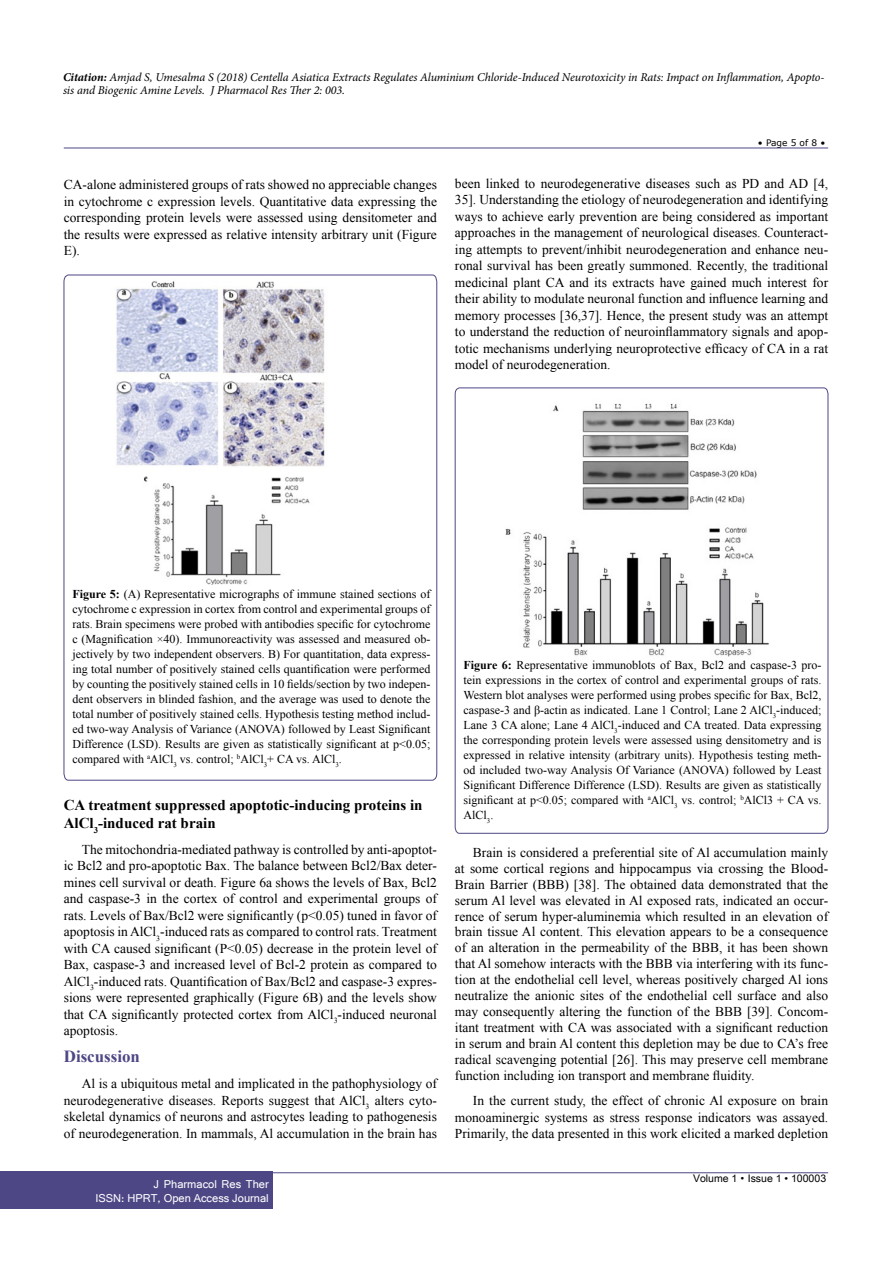
<style>
.page{position:relative;width:893px;height:1263px;background:#fff}
.page>*{position:absolute;margin:0;border:0;box-sizing:border-box;transform-origin:0 0}
.t1{font:700 16.95px "Times New Roman";color:#4d4785}
.t2{font:700 15px/18px "Times New Roman";color:#000}
.t3{font:13.5px/16.5px "Times New Roman";color:#000;text-align:justify}
.t4{font:12px/15px "Times New Roman";color:#000;text-align:justify}
.t5{font:italic 12px/13.5px "Minion Pro";letter-spacing:-.005em;color:#000}
.t6{font:12px/14.2px "Shruti";color:#fff;text-align:right}
.t7{font:10.5px "Arial Unicode MS";color:#000}
.t8{font:9px "MS Reference Sans Serif";color:#000}
.s1{font-weight:700}
.s2{font-family:"Batang"}
</style>
<div class="page">
<hr style="left:64px;top:148px;width:764px;height:1px;background:#4d4785">
<hr style="left:64px;top:1172px;width:764px;height:1px;background:#4d4785">
<div style="left:0;top:1171px;width:273px;height:38px;background:#4d4785"></div>
<svg style="left:64px;top:275px;width:373px;height:505px"></svg>
<svg style="left:455px;top:387px;width:373px;height:447px"></svg>
<img style="left:72px;top:280px;width:358px;height:304px">
<img style="left:502px;top:396px;width:281px;height:263px">
<p class="t5" style="left:63px;top:70px;width:763px"><span class="s1">Citation:</span> Amjad S, Umesalma S (2018) Centella Asiatica Extracts Regulates Aluminium Chloride-Induced Neurotoxicity in Rats: Impact on Inflammation, Apopto&shy;sis and Biogenic Amine Levels. J Pharmacol Res Ther 2: 003.</p>
<p class="t3" style="left:64px;top:176px;width:375px">CA-alone administered groups of rats showed no appreciable changes in cytochrome c expression levels. Quantitative data expressing the corresponding protein levels were assessed using densitometer and the results were expressed as relative intensity arbitrary unit (Figure E).</p>
<p class="t8" style="left:758px;top:137px;width:69px">• Page 5 of 8 •</p>
<p class="t3" style="left:455px;top:175px;width:375px">been linked to neurodegenerative diseases such as PD and AD [4, 35]. Understanding the etiology of neurodegeneration and identifying ways to achieve early prevention are being considered as important approaches in the management of neurological diseases. Counteract&shy;ing attempts to prevent/inhibit neurodegeneration and enhance neu&shy;ronal survival has been greatly summoned. Recently, the traditional medicinal plant CA and its extracts have gained much interest for their ability to modulate neuronal function and influence learning and memory processes [36,37]. Hence, the present study was an attempt to understand the reduction of neuroinflammatory signals and apop&shy;totic mechanisms underlying neuroprotective efficacy of CA in a rat model of neurodegeneration.</p>
<p class="t4" style="left:72px;top:586px;width:359px"><span class="s1">Figure 5:</span> (A) Representative micrographs of immune stained sections of cytochrome c expression in cortex from control and experimental groups of rats. Brain specimens were probed with antibodies specific for cytochrome c (Magnification ×40). Immunoreactivity was assessed and measured ob&shy;jectively by two independent observers. B) For quantitation, data express&shy;ing total number of positively stained cells quantification were performed by counting the positively stained cells in 10 fields/section by two indepen&shy;dent observers in blinded fashion, and the average was used to denote the total number of positively stained cells. Hypothesis testing method includ&shy;ed two-way Analysis of Variance (ANOVA) followed by Least Significant Difference (LSD). Results are given as statistically significant at p&lt;0.05; compared with <sup>a</sup>AlCl<sub>3</sub> vs. control; <sup>b</sup>AlCl<sub>3</sub>+ CA vs. AlCl<sub>3</sub>.</p>
<p class="t2" style="left:64px;top:796px;width:360px">CA treatment suppressed apoptotic-inducing proteins in<br>AlCl<sub>3</sub>-induced rat brain</p>
<p class="t3" style="left:64px;top:841px;width:375px;text-indent:18px">The mitochondria-mediated pathway is controlled by anti-apoptot&shy;ic Bcl2 and pro-apoptotic Bax. The balance between Bcl2/Bax deter&shy;mines cell survival or death. Figure 6a shows the levels of Bax, Bcl2 and caspase-3 in the cortex of control and experimental groups of rats. Levels of Bax/Bcl2 were significantly (p&lt;0.05) tuned in favor of apoptosis in AlCl<sub>3</sub>-induced rats as compared to control rats. Treatment with CA caused significant (P&lt;0.05) decrease in the protein level of Bax, caspase-3 and increased level of Bcl-2 protein as compared to AlCl<sub>3</sub>-induced rats. Quantification of Bax/Bcl2 and caspase-3 expres&shy;sions were represented graphically (Figure 6B) and the levels show that CA significantly protected cortex from AlCl<sub>3</sub>-induced neuronal apoptosis.</p>
<p class="t1" style="left:64px;top:1045px;width:78px">Discussion</p>
<p class="t3" style="left:64px;top:1075px;width:375px;text-indent:18px">Al is a ubiquitous metal and implicated in the pathophysiology of neurodegenerative diseases. Reports suggest that AlCl<sub>3</sub> alters cyto&shy;skeletal dynamics of neurons and astrocytes leading to pathogenesis of neurodegeneration. In mammals, Al accumulation in the brain has</p>
<p class="t6" style="left:95px;top:1176px;width:175px">J Pharmacol Res Ther<br>ISSN: HPRT, Open Access Journal</p>
<p class="t4" style="left:464px;top:657px;width:359px"><span class="s1">Figure 6:</span> Representative immunoblots of Bax, Bcl2 and caspase-3 pro&shy;tein expressions in the cortex of control and experimental groups of rats.<br>Western blot analyses were performed using probes specific for Bax, Bcl2, caspase-3 and β-actin as indicated. Lane 1 Control; Lane 2 AlCl<sub>3</sub>-induced; Lane 3 CA alone; Lane 4 AlCl<sub>3</sub>-induced and CA treated. Data expressing the corresponding protein levels were assessed using densitometry and is expressed in relative intensity (arbitrary units). Hypothesis testing meth&shy;od included two-way Analysis Of Variance (ANOVA) followed by Least Significant Difference Difference (LSD). Results are given as statistically significant at p&lt;0.05; compared with <sup>a</sup>AlCl<sub>3</sub> vs. control; <sup>b</sup>AlCl3 + CA vs.<br>AlCl<sub>3</sub>.</p>
<p class="t3" style="left:455px;top:844px;width:375px;line-height:15.9px;text-indent:18px">Brain is considered a preferential site of Al accumulation mainly at some cortical regions and hippocampus via crossing the Blood-Brain Barrier (BBB) [38]. The obtained data demonstrated that the serum Al level was elevated in Al exposed rats, indicated an occur&shy;rence of serum hyper-aluminemia which resulted in an elevation of brain tissue Al content. This elevation appears to be a consequence of an alteration in the permeability of the BBB, it has been shown that Al somehow interacts with the BBB via interfering with its func&shy;tion at the endothelial cell level, whereas positively charged Al ions neutralize the anionic sites of the endothelial cell surface and also may consequently altering the function of the BBB [39]. Concom&shy;itant treatment with CA was associated with a significant reduction in serum and brain Al content this depletion may be due to CA’s free radical scavenging potential [26]. This may preserve cell membrane function including ion transport and membrane fluidity.</p>
<p class="t3" style="left:455px;top:1092px;width:375px;text-indent:18px">In the current study, the effect of chronic Al exposure on brain monoaminergic systems as stress response indicators was assayed.<br>Primarily, the data presented in this work elicited a marked depletion</p>
<p class="t7" style="left:693px;top:1170px;width:135px">Volume 1 <span class="s2">•</span> Issue 1 • 100003</p>
</div>
